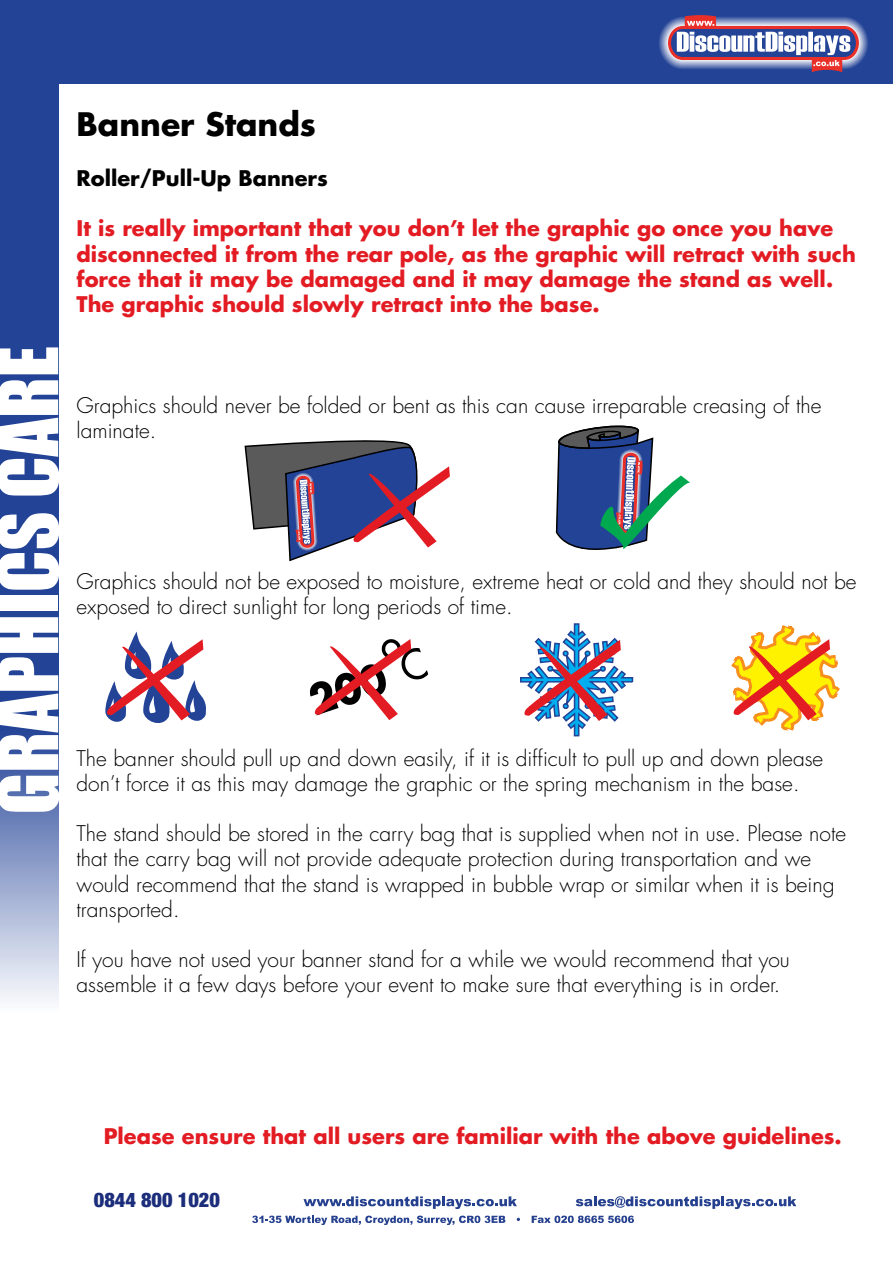
<style>
.page{position:relative;width:893px;height:1263px;background:#fff}
.page>*{position:absolute;margin:0;border:0;box-sizing:border-box;transform-origin:0 0}
.t1{font:75.45px "Impact";color:#fff}
.t2{font:700 31.5px "Futura";color:#000}
.t3{font:300 21px/25.2px "Futura";color:#000}
.t4{font:700 21px/25.2px "Futura";color:#e31b23}
.t5{font:700 21px "Futura";color:#000}
.t6{font:900 condensed 20.25px "Helvetica Neue";color:#1c2e7b}
</style>
<div class="page">
<div style="left:0;top:1px;width:58px;height:670px;background:#234397"></div>
<div style="left:0;top:0;width:892px;height:84px;background:#234397"></div>
<svg style="left:0;top:671px;width:58px;height:330px;background:#7a8dc0"></svg>
<svg style="left:303px;top:1196px;width:214px;height:13px"></svg>
<svg style="left:575px;top:1196px;width:221px;height:13px"></svg>
<svg style="left:252px;top:1216px;width:253px;height:9px"></svg>
<svg style="left:531px;top:1216px;width:103px;height:7px"></svg>
<svg style="left:659px;top:15px;width:209px;height:57px"></svg>
<svg style="left:105px;top:631px;width:101px;height:92px"></svg>
<svg style="left:520px;top:623px;width:114px;height:114px"></svg>
<svg style="left:731px;top:625px;width:109px;height:106px"></svg>
<svg style="left:309px;top:639px;width:119px;height:81px"></svg>
<svg style="left:555px;top:425px;width:135px;height:125px"></svg>
<svg style="left:244px;top:440px;width:206px;height:122px"></svg>
<h1 class="t1" style="left:-18px;top:814px;width:470px;rotate:-90deg">GRAPHICS CARE</h1>
<h2 class="t2" style="left:76px;top:102px;width:241px">Banner Stands</h2>
<p class="t5" style="left:76px;top:164px;width:253px">Roller/Pull-Up Banners</p>
<p class="t4" style="left:76px;top:215px;width:780px">It is really important that you don’t let the graphic go once you have disconnected it from the rear pole, as the graphic will retract with such force that it may be damaged and it may damage the stand as well.<br>The graphic should slowly retract into the base.</p>
<p class="t3" style="left:76px;top:393px;width:746px">Graphics should never be folded or bent as this can cause irreparable creasing of the laminate.</p>
<p class="t3" style="left:76px;top:569px;width:781px">Graphics should not be exposed to moisture, extreme heat or cold and they should not be exposed to direct sunlight for long periods of time.</p>
<p class="t3" style="left:76px;top:746px;width:748px">The banner should pull up and down easily, if it is difficult to pull up and down please don’t force it as this may damage the graphic or the spring mechanism in the base.</p>
<p class="t3" style="left:76px;top:821px;width:771px">The stand should be stored in the carry bag that is supplied when not in use. Please note that the carry bag will not provide adequate protection during transportation and we would recommend that the stand is wrapped in bubble wrap or similar when it is being transported.</p>
<p class="t3" style="left:76px;top:947px;width:714px">If you have not used your banner stand for a while we would recommend that you assemble it a few days before your event to make sure that everything is in order.</p>
<p class="t4" style="left:104px;top:1123px;width:739px">Please ensure that all users are familiar with the above guidelines.</p>
<p class="t6" style="left:94px;top:1188px;width:127px">0844 800 1020</p>
</div>
